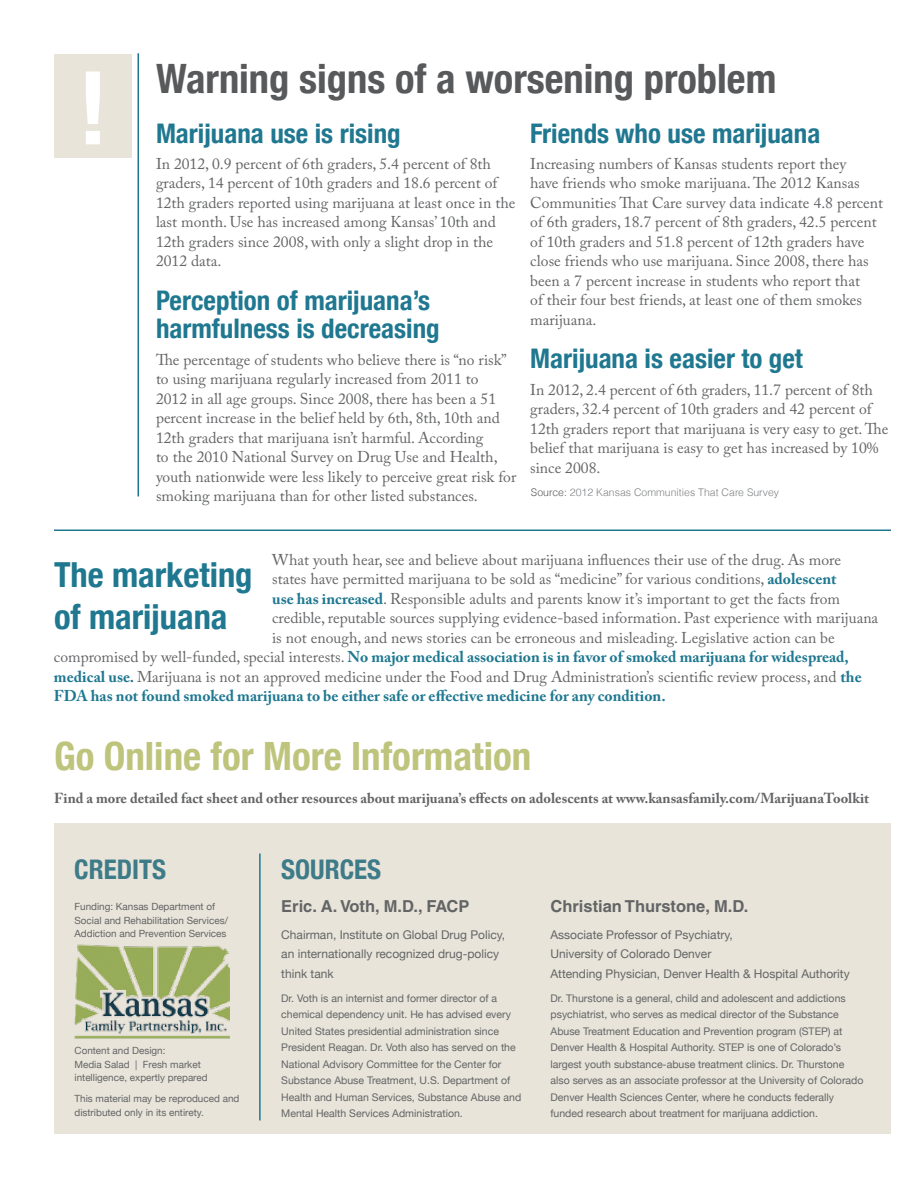
<style>
.page{position:relative;width:918px;height:1188px;background:#fff}
.page>*{position:absolute;margin:0;border:0;box-sizing:border-box;transform-origin:0 0}
.t1{font:700 condensed 102px "Helvetica Neue";color:#fff}
.t2{font:700 condensed 40.5px "Helvetica Neue";color:#58595b}
.t3{font:700 condensed 39px "Helvetica Neue";color:#bec47c}
.t4{font:700 condensed 34.5px/42px "Helvetica Neue";color:#1f7890}
.t5{font:700 condensed 27px/28.5px "Helvetica Neue";color:#1f7890}
.t6{font:700 condensed 27px "Helvetica Neue";color:#3e7b89}
.t7{font:700 16.5px "Helvetica";color:#636466}
.t8{font:15.6px/19.5px "Adobe Caslon Pro";color:#636466}
.t9{font:700 15.6px "Adobe Caslon Pro";color:#1f7890}
.t10{font:700 14.4px "Adobe Caslon Pro";color:#636466}
.t11{font:12px/19.8px "Helvetica Neue";color:#636466}
.t12{font:10.5px/16.5px "Helvetica Neue";color:#636466}
.t13{font:300 10.5px "Helvetica";color:#808285}
.t14{font:9.9px/13.5px "Helvetica Neue";color:#636466}
.s1{color:#58595b}
.s2{font-weight:700;color:#1f7890}
.s3{font-weight:400;color:#636466}
</style>
<div class="page">
<div style="left:54px;top:824px;width:837px;height:310px;background:#e8e4d9"></div>
<div style="left:54px;top:54px;width:78px;height:104px;background:#e8e4d9"></div>
<hr style="left:138px;top:53px;width:1px;height:443px;background:#1f7890">
<img style="left:74px;top:944px;width:155px;height:95px">
<hr style="left:259px;top:853px;width:2px;height:268px;background:#1f7890">
<hr style="left:54px;top:530px;width:837px;height:1px;background:#1f7890">
<h1 class="t1" style="left:78px;top:46px;width:32px">!</h1>
<h2 class="t2" style="left:156px;top:54px;width:622px">Warning signs of a worsening problem</h2>
<h3 class="t5" style="left:156px;top:118px;width:246px">Marijuana use is rising</h3>
<p class="t8" style="left:156px;top:154px;width:361px">In 2012, 0.9 percent of 6th graders, 5.4 percent of 8th graders, 14 percent of 10th graders and 18.6 percent of 12th graders reported using marijuana at least once in the last month. Use has increased among Kansas’ 10th and 12th graders since 2008, with only a slight drop in the 2012 data.</p>
<h3 class="t5" style="left:156px;top:286px;width:285px">Perception of marijuana’s harmfulness is decreasing</h3>
<p class="t8" style="left:156px;top:349px;width:362px">The percentage of students who believe there is “no risk” to using marijuana regularly increased from 2011 to<br>2012 in all age groups. Since 2008, there has been a 51 percent increase in the belief held by 6th, 8th, 10th and 12th graders that marijuana isn’t harmful. According<br>to the 2010 National Survey on Drug Use and Health, youth nationwide were less likely to perceive great risk for smoking marijuana than for other listed substances.</p>
<h3 class="t5" style="left:530px;top:118px;width:292px">Friends who use marijuana</h3>
<p class="t8" style="left:530px;top:154px;width:354px">Increasing numbers of Kansas students report they<br>have friends who smoke marijuana. The 2012 Kansas Communities That Care survey data indicate 4.8 percent of 6th graders, 18.7 percent of 8th graders, 42.5 percent of 10th graders and 51.8 percent of 12th graders have close friends who use marijuana. Since 2008, there has been a 7 percent increase in students who report that<br>of their four best friends, at least one of them smokes marijuana.</p>
<h3 class="t5" style="left:530px;top:344px;width:274px">Marijuana is easier to get</h3>
<p class="t8" style="left:530px;top:379px;width:360px">In 2012, 2.4 percent of 6th graders, 11.7 percent of 8th graders, 32.4 percent of 10th graders and 42 percent of 12th graders report that marijuana is very easy to get. The belief that marijuana is easy to get has increased by 10% since 2008.</p>
<p class="t13" style="left:531px;top:485px;width:250px"><span class="s1">Source:</span> 2012 Kansas Communities That Care Survey</p>
<p class="t8" style="left:272px;top:550px;width:570px">What youth hear, see and believe about marijuana influences their use of the drug. As more</p>
<p class="t8" style="left:272px;top:569px;width:566px">states have permitted marijuana to be sold as “medicine” for various conditions, <span class="s2">adolescent</span></p>
<p class="t8" style="left:272px;top:589px;width:569px"><span class="s2">use has increased</span>. Responsible adults and parents know it’s important to get the facts from</p>
<p class="t8" style="left:272px;top:608px;width:608px">credible, reputable sources supplying evidence-based information. Past experience with marijuana</p>
<p class="t8" style="left:272px;top:628px;width:564px">is not enough, and news stories can be erroneous and misleading. Legislative action can be</p>
<p class="t9" style="left:54px;top:648px;width:796px"><span class="s3">compromised by well-funded, special interests.</span> No major medical association is in favor of smoked marijuana for widespread,</p>
<p class="t8" style="left:54px;top:667px;width:809px"><span class="s2">medical use.</span> Marijuana is not an approved medicine under the Food and Drug Administration’s scientific review process, and <span class="s2">the</span></p>
<p class="t9" style="left:54px;top:687px;width:613px">FDA has not found smoked marijuana to be either safe or effective medicine for any condition.</p>
<h3 class="t4" style="left:54px;top:553px;width:200px">The marketing of marijuana</h3>
<h3 class="t3" style="left:54px;top:733px;width:479px">Go Online for More Information</h3>
<p class="t10" style="left:54px;top:790px;width:817px">Find a more detailed fact sheet and other resources about marijuana’s effects on adolescents at www.kansasfamily.com/MarijuanaToolkit</p>
<h3 class="t6" style="left:74px;top:853px;width:93px">Credits</h3>
<p class="t14" style="left:75px;top:900px;width:155px">Funding: Kansas Department of<br>Social and Rehabilitation Services/<br>Addiction and Prevention Services</p>
<p class="t14" style="left:75px;top:1044px;width:135px">Content and Design:<br>Media Salad | Fresh market intelligence, expertly prepared</p>
<p class="t14" style="left:75px;top:1092px;width:166px">This material may be reproduced and distributed only in its entirety.</p>
<h3 class="t6" style="left:281px;top:853px;width:100px">SOURCES</h3>
<p class="t7" style="left:281px;top:897px;width:190px">Eric. A. Voth, M.D., FACP</p>
<p class="t11" style="left:281px;top:924px;width:226px">Chairman, Institute on Global Drug Policy, an internationally recognized drug-policy think tank</p>
<p class="t12" style="left:281px;top:990px;width:242px">Dr. Voth is an internist and former director of a chemical dependency unit. He has advised every United States presidential administration since President Reagan. Dr. Voth also has served on the National Advisory Committee for the Center for Substance Abuse Treatment, U.S. Department of Health and Human Services, Substance Abuse and Mental Health Services Administration.</p>
<p class="t7" style="left:551px;top:897px;width:199px">Christian Thurstone, M.D.</p>
<p class="t11" style="left:551px;top:924px;width:301px">Associate Professor of Psychiatry,<br>University of Colorado Denver<br>Attending Physician, Denver Health &amp; Hospital Authority</p>
<p class="t12" style="left:551px;top:990px;width:314px">Dr. Thurstone is a general, child and adolescent and addictions psychiatrist, who serves as medical director of the Substance Abuse Treatment Education and Prevention program (STEP) at Denver Health &amp; Hospital Authority. STEP is one of Colorado’s largest youth substance-abuse treatment clinics. Dr. Thurstone also serves as an associate professor at the University of Colorado Denver Health Sciences Center, where he conducts federally funded research about treatment for marijuana addiction.</p>
</div>
